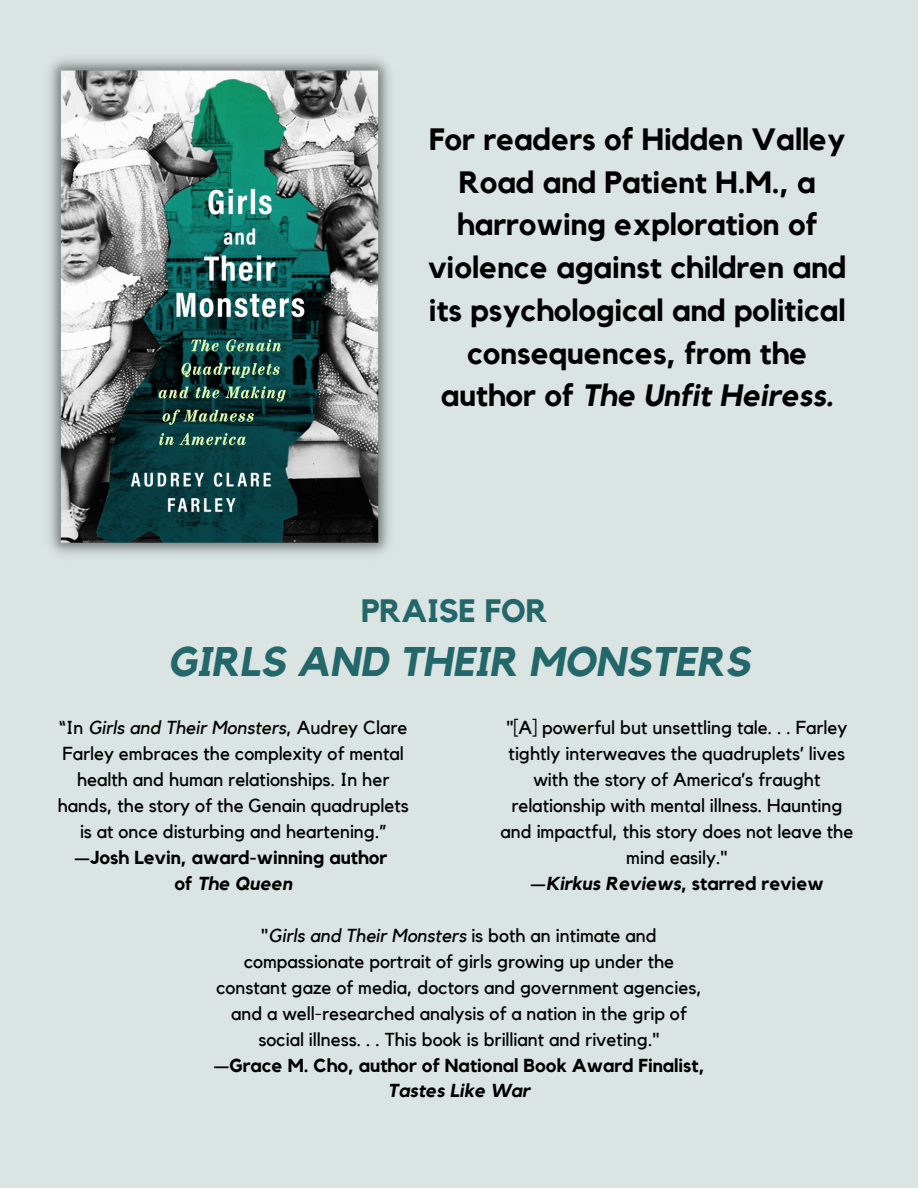
<style>
.page{position:relative;width:918px;height:1188px;background:#dae4e2}
.page>*{position:absolute;margin:0;border:0;box-sizing:border-box;transform-origin:0 0}
.t1{font:italic 700 41.25px "Kollektif";color:#24676a}
.t2{font:700 32.25px "Kollektif";color:#24676a}
.t3{font:700 30.75px/42.8px "Kollektif";color:#000;text-align:center}
.t4{font:18.75px/25.8px "Kollektif";color:#000;text-align:center}
.t5{font:700 18.75px/25.8px "Kollektif";color:#000;text-align:center}
.t6{font:italic 700 18.75px "Kollektif";color:#000}
.s1{font-style:italic}
.s2{font-weight:700}
.s3{font-weight:700;font-style:italic}
</style>
<div class="page">
<img style="left:49px;top:59px;width:341px;height:495px">
<h3 class="t3" style="left:428px;top:119px;width:419px">For readers of Hidden Valley<br>Road and Patient H.M., a harrowing exploration of violence against children and its psychological and political consequences, from the author of <span class="s1">The Unfit Heiress.</span></h3>
<h2 class="t2" style="left:361px;top:596px;width:188px">PRAISE FOR</h2>
<h1 class="t1" style="left:168px;top:643px;width:584px">GIRLS AND THEIR MONSTERS</h1>
<p class="t4" style="left:501px;top:716px;width:354px">"[A] powerful but unsettling tale. . . Farley tightly interweaves the quadruplets’ lives with the story of America’s fraught relationship with mental illness. Haunting and impactful, this story does not leave the mind easily."<br><span class="s2">—</span><span class="s3">Kirkus Reviews</span><span class="s2">, starred review</span></p>
<p class="t4" style="left:58px;top:716px;width:353px">“In <span class="s1">Girls and Their Monsters</span>, Audrey Clare Farley embraces the complexity of mental health and human relationships. In her hands, the story of the Genain quadruplets is at once disturbing and heartening.”</p>
<p class="t5" style="left:74px;top:845px;width:315px">—Josh Levin, award-winning author of <span class="s1">The Queen</span></p>
<p class="t4" style="left:216px;top:923px;width:487px">"<span class="s1">Girls and Their Monsters</span> is both an intimate and compassionate portrait of girls growing up under the constant gaze of media, doctors and government agencies, and a well-researched analysis of a nation in the grip of social illness. . . This book is brilliant and riveting."</p>
<p class="t5" style="left:214px;top:1053px;width:492px">—Grace M. Cho, author of National Book Award Finalist,</p>
<p class="t6" style="left:388px;top:1082px;width:144px">Tastes Like War</p>
</div>
